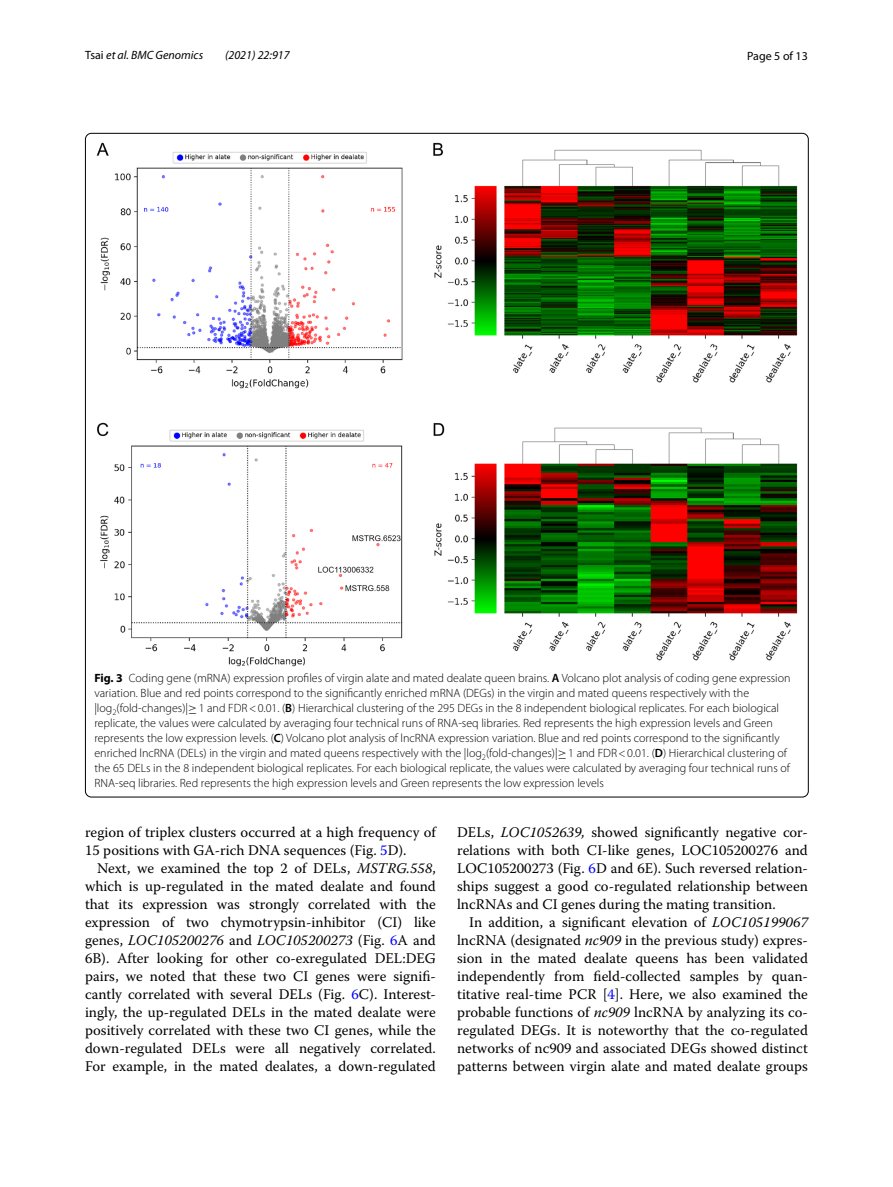
<style>
.page{position:relative;width:893px;height:1187px;background:#fff}
.page>*{position:absolute;margin:0;border:0;box-sizing:border-box;transform-origin:0 0}
.t1{font:14.7px/18px "Warnock Pro";color:#000;text-align:justify}
.t2{font:300 12px/15px "Myriad Pro";color:#000}
.t3{font:italic 12px "Myriad Pro";color:#000}
.t4{font:12px "Myriad Pro";color:#000}
.s1{font-style:normal}
.s2{font-weight:700}
.s3{font-weight:600}
.s4{font-family:"MTSY";font-weight:400}
.s5{color:#00f}
.s6{font-style:italic}
</style>
<div class="page">
<img style="left:97px;top:142px;width:700px;height:525px">
<p class="t3" style="left:85px;top:48px;width:120px"><span class="s1">Tsai</span> et al. BMC Genomics</p>
<p class="t3" style="left:225px;top:48px;width:66px">(2021) 22:917</p>
<p class="t4" style="left:747px;top:48px;width:62px">Page 5 of 13</p>
<p class="t2" style="left:94px;top:670px;width:698px"><span class="s2">Fig. 3</span> Coding gene (mRNA) expression profiles of virgin alate and mated dealate queen brains. <span class="s3">A</span> Volcano plot analysis of coding gene expression variation. Blue and red points correspond to the significantly enriched mRNA (DEGs) in the virgin and mated queens respectively with the |log<sub>2</sub>(fold-changes)|<span class="s4">≥</span>1 and FDR&lt;0.01. (<span class="s3">B</span>) Hierarchical clustering of the 295 DEGs in the 8 independent biological replicates. For each biological replicate, the values were calculated by averaging four technical runs of RNA-seq libraries. Red represents the high expression levels and Green represents the low expression levels. (<span class="s3">C</span>) Volcano plot analysis of lncRNA expression variation. Blue and red points correspond to the significantly enriched lncRNA (DELs) in the virgin and mated queens respectively with the |log<sub>2</sub>(fold-changes)|<span class="s4">≥</span>1 and FDR&lt;0.01. (<span class="s3">D</span>) Hierarchical clustering of the 65 DELs in the 8 independent biological replicates. For each biological replicate, the values were calculated by averaging four technical runs of RNA-seq libraries. Red represents the high expression levels and Green represents the low expression levels</p>
<p class="t1" style="left:85px;top:822px;width:352px">region of triplex clusters occurred at a high frequency of<br>15 positions with GA-rich DNA sequences (Fig. <span class="s5">5</span>D).</p>
<p class="t1" style="left:85px;top:858px;width:352px;text-indent:12px">Next, we examined the top 2 of DELs, <span class="s6">MSTRG.558</span>, which is up-regulated in the mated dealate and found that its expression was strongly correlated with the expression of two chymotrypsin-inhibitor (CI) like genes, <span class="s6">LOC105200276</span> and <span class="s6">LOC105200273</span> (Fig. <span class="s5">6</span>A and 6B). After looking for other co-exregulated DEL:DEG pairs, we noted that these two CI genes were signifi&shy;cantly correlated with several DELs (Fig. <span class="s5">6</span>C). Interest&shy;ingly, the up-regulated DELs in the mated dealate were positively correlated with these two CI genes, while the down-regulated DELs were all negatively correlated.<br>For example, in the mated dealates, a down-regulated</p>
<p class="t1" style="left:457px;top:822px;width:352px">DELs, <span class="s6">LOC1052639,</span> showed significantly negative cor&shy;relations with both CI-like genes, LOC105200276 and LOC105200273 (Fig. <span class="s5">6</span>D and 6E). Such reversed relation&shy;ships suggest a good co-regulated relationship between lncRNAs and CI genes during the mating transition.</p>
<p class="t1" style="left:457px;top:912px;width:352px;text-indent:12px">In addition, a significant elevation of <span class="s6">LOC105199067 </span>lncRNA (designated <span class="s6">nc909</span> in the previous study) expres&shy;sion in the mated dealate queens has been validated independently from field-collected samples by quan&shy;titative real-time PCR [<span class="s5">4</span>]. Here, we also examined the probable functions of <span class="s6">nc909</span> lncRNA by analyzing its co&shy;regulated DEGs. It is noteworthy that the co-regulated networks of nc909 and associated DEGs showed distinct patterns between virgin alate and mated dealate groups</p>
</div>
